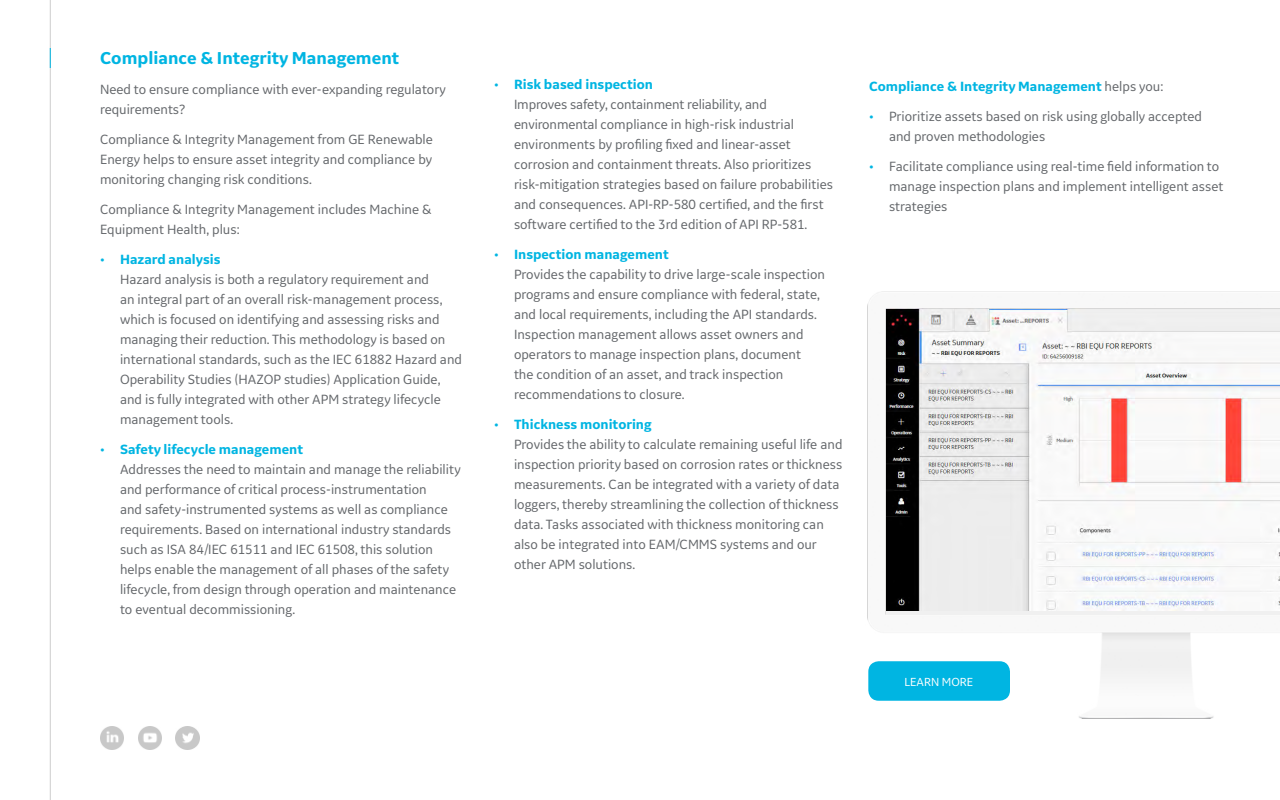
<style>
.page{position:relative;width:1280px;height:800px;background:#fff}
.page>*{position:absolute;margin:0;border:0;box-sizing:border-box;transform-origin:0 0}
.t1{font:700 18px "GE Inspira Sans";color:#00b5e2}
.t2{font:14px/20px "GE Inspira Sans";color:#63666a}
.t3{font:700 14px "GE Inspira Sans";color:#00b5e2}
.t4{font:12.2px "GE Inspira Sans";color:#fff}
.s1{color:#00b5e2}
.s2{font-weight:700;color:#00b5e2}
.s3{font-weight:400;color:#63666a}
</style>
<div class="page">
<img style="left:176px;top:727px;width:23px;height:23px">
<img style="left:138px;top:727px;width:23px;height:23px">
<img style="left:100px;top:727px;width:23px;height:23px">
<hr style="left:50px;top:0;width:1px;height:800px;background:#cdcdcd">
<svg style="left:50px;top:48px;width:1px;height:20px"></svg>
<img style="left:886px;top:309px;width:394px;height:301px">
<div style="left:868px;top:661px;width:142px;height:40px;background:#00b5e2;border-radius:10px"></div>
<p class="t1" style="left:100px;top:47px;width:301px">Compliance &amp; Integrity Management</p>
<p class="t2" style="left:100px;top:79px;width:347px">Need to ensure compliance with ever-expanding regulatory requirements?</p>
<p class="t2" style="left:100px;top:129px;width:334px;text-align:justify">Compliance &amp; Integrity Management from GE Renewable Energy helps to ensure asset integrity and compliance by monitoring changing risk conditions.</p>
<p class="t2" style="left:100px;top:199px;width:333px">Compliance &amp; Integrity Management includes Machine &amp;<br>Equipment Health, plus:</p>
<p class="t2" style="left:120px;top:249px;width:344px;text-indent:-20px"><span class="s1">•</span> <span class="s2">Hazard analysis<br></span>Hazard analysis is both a regulatory requirement and<br>an integral part of an overall risk-management process, which is focused on identifying and assessing risks and managing their reduction. This methodology is based on international standards, such as the IEC 61882 Hazard and Operability Studies (HAZOP studies) Application Guide, and is fully integrated with other APM strategy lifecycle management tools.</p>
<p class="t2" style="left:120px;top:439px;width:342px;text-indent:-20px"><span class="s1">•</span> <span class="s2">Safety lifecycle management<br></span>Addresses the need to maintain and manage the reliability and performance of critical process-instrumentation<br>and safety-instrumented systems as well as compliance requirements. Based on international industry standards such as ISA 84/IEC 61511 and IEC 61508, this solution helps enable the management of all phases of the safety lifecycle, from design through operation and maintenance to eventual decommissioning.</p>
<p class="t2" style="left:514px;top:74px;width:321px;text-indent:-20px"><span class="s1">•</span> <span class="s2">Risk based inspection<br></span>Improves safety, containment reliability, and environmental compliance in high-risk industrial environments by profiling fixed and linear-asset corrosion and containment threats. Also prioritizes risk-mitigation strategies based on failure probabilities and consequences. API-RP-580 certified, and the first software certified to the 3rd edition of API RP-581.</p>
<p class="t2" style="left:514px;top:244px;width:312px;text-indent:-20px"><span class="s1">•</span> <span class="s2">Inspection management<br></span>Provides the capability to drive large-scale inspection programs and ensure compliance with federal, state, and local requirements, including the API standards.<br>Inspection management allows asset owners and operators to manage inspection plans, document<br>the condition of an asset, and track inspection recommendations to closure.</p>
<p class="t2" style="left:514px;top:414px;width:330px;text-indent:-20px"><span class="s1">•</span> <span class="s2">Thickness monitoring<br></span>Provides the ability to calculate remaining useful life and inspection priority based on corrosion rates or thickness measurements. Can be integrated with a variety of data loggers, thereby streamlining the collection of thickness data. Tasks associated with thickness monitoring can also be integrated into EAM/CMMS systems and our other APM solutions.</p>
<p class="t3" style="left:869px;top:77px;width:296px">Compliance &amp; Integrity Management <span class="s3">helps you:</span></p>
<p class="t2" style="left:889px;top:106px;width:315px;text-indent:-20px"><span class="s1">•</span> Prioritize assets based on risk using globally accepted and proven methodologies</p>
<p class="t2" style="left:889px;top:156px;width:336px;text-indent:-20px"><span class="s1">•</span> Facilitate compliance using real-time field information to manage inspection plans and implement intelligent asset strategies</p>
<p class="t4" style="left:904px;top:674px;width:70px">LEARN MORE</p>
</div>
